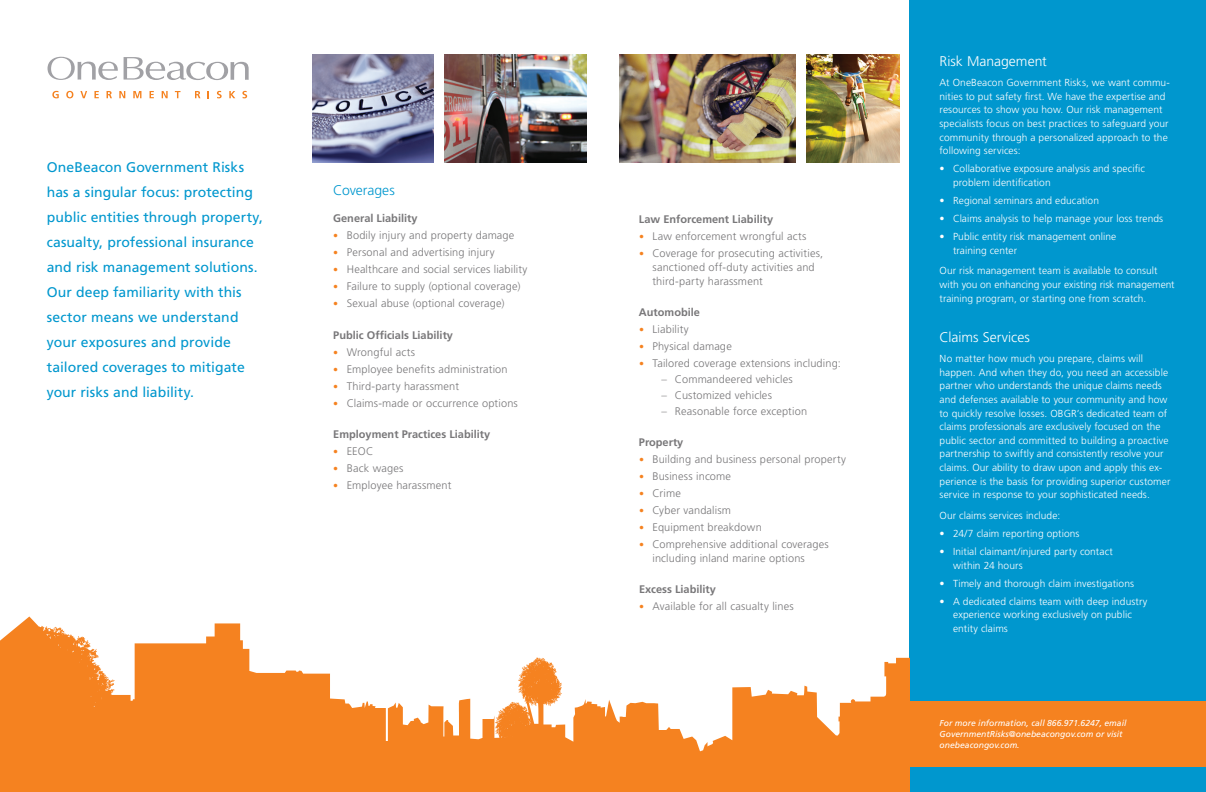
<style>
.page{position:relative;width:1206px;height:792px;background:#fff}
.page>*{position:absolute;margin:0;border:0;box-sizing:border-box;transform-origin:0 0}
.t1{font:14px/25px "Frutiger";letter-spacing:.005em;color:#0097ce}
.t2{font:300 14px "Frutiger";color:#fff}
.t3{font:300 14px "Frutiger";letter-spacing:-.005em;color:#0097ce}
.t4{font:300 11px/14px "Frutiger";letter-spacing:.015em;color:#787779}
.t5{font:700 11px "Frutiger";color:#787779}
.t6{font:300 10.2px/13.6px "Frutiger";letter-spacing:.005em;color:#fff}
.t7{font:italic 8.6px/11px "Frutiger";color:#fff}
.s1{font-size:10px;color:#f58220}
.s2{color:#8d8b8d}
</style>
<div class="page">
<div style="left:909px;top:0;width:297px;height:792px;background:#0097ce"></div>
<img style="left:444px;top:55px;width:143px;height:108px">
<img style="left:312px;top:55px;width:121px;height:108px">
<img style="left:806px;top:55px;width:94px;height:108px">
<img style="left:619px;top:55px;width:176px;height:108px">
<svg style="left:0;top:616px;width:910px;height:176px;fill:#f58220"></svg>
<div style="left:909px;top:701px;width:297px;height:66px;background:#f58220"></div>
<svg style="left:48px;top:57px;width:70px;height:23px"></svg>
<svg style="left:124px;top:57px;width:125px;height:23px"></svg>
<svg style="left:52px;top:91px;width:7px;height:7px"></svg>
<svg style="left:66px;top:91px;width:7px;height:7px"></svg>
<svg style="left:80px;top:91px;width:7px;height:7px"></svg>
<svg style="left:94px;top:91px;width:5px;height:7px"></svg>
<svg style="left:107px;top:91px;width:5px;height:7px"></svg>
<svg style="left:119px;top:91px;width:6px;height:7px"></svg>
<svg style="left:133px;top:91px;width:8px;height:7px"></svg>
<svg style="left:150px;top:91px;width:4px;height:7px"></svg>
<svg style="left:162px;top:91px;width:6px;height:7px"></svg>
<svg style="left:175px;top:91px;width:6px;height:7px"></svg>
<svg style="left:195px;top:91px;width:5px;height:7px"></svg>
<svg style="left:217px;top:91px;width:5px;height:7px"></svg>
<svg style="left:229px;top:91px;width:6px;height:7px"></svg>
<svg style="left:242px;top:91px;width:5px;height:7px"></svg>
<p class="t1" style="left:47px;top:155px;width:218px">OneBeacon Government Risks has a singular focus: protecting public entities through property, casualty, professional insurance and risk management solutions.<br>Our deep familiarity with this sector means we understand your exposures and provide tailored coverages to mitigate your risks and liability.</p>
<h1 class="t3" style="left:333px;top:183px;width:63px">Coverages</h1>
<p class="t5" style="left:333px;top:212px;width:86px">General Liability</p>
<p class="t4" style="left:333px;top:228px;width:183px"><span class="s1">•</span> Bodily injury and property damage</p>
<p class="t4" style="left:333px;top:245px;width:163px"><span class="s1">•</span> Personal and advertising injury</p>
<p class="t4" style="left:333px;top:262px;width:196px"><span class="s1">•</span> Healthcare and social services liability</p>
<p class="t4" style="left:333px;top:279px;width:189px"><span class="s1">•</span> Failure to supply (optional coverage)</p>
<p class="t4" style="left:333px;top:296px;width:173px"><span class="s1">•</span> Sexual abuse (optional coverage)</p>
<p class="t5" style="left:333px;top:328px;width:121px">Public Officials Liability</p>
<p class="t4" style="left:333px;top:345px;width:83px"><span class="s1">•</span> Wrongful acts</p>
<p class="t4" style="left:333px;top:362px;width:176px"><span class="s1">•</span> Employee benefits administration</p>
<p class="t4" style="left:333px;top:379px;width:127px"><span class="s1">•</span> Third-party harassment</p>
<p class="t4" style="left:333px;top:396px;width:186px"><span class="s1">•</span> Claims-made or occurrence options</p>
<p class="t5" style="left:333px;top:427px;width:159px">Employment Practices Liability</p>
<p class="t4" style="left:333px;top:444px;width:42px"><span class="s1">•</span> EEOC</p>
<p class="t4" style="left:333px;top:461px;width:72px"><span class="s1">•</span> Back wages</p>
<p class="t4" style="left:333px;top:478px;width:120px"><span class="s1">•</span> Employee harassment</p>
<p class="t5" style="left:639px;top:212px;width:136px">Law Enforcement Liability</p>
<p class="t4" style="left:639px;top:229px;width:169px"><span class="s1">•</span> Law enforcement wrongful acts</p>
<p class="t4" style="left:652px;top:246px;width:172px;text-indent:-13px"><span class="s1">•</span> Coverage for prosecuting activities, sanctioned off-duty activities and third-party harassment</p>
<p class="t5" style="left:639px;top:305px;width:63px">Automobile</p>
<p class="t4" style="left:639px;top:322px;width:51px"><span class="s1">•</span> Liability</p>
<p class="t4" style="left:639px;top:339px;width:94px"><span class="s1">•</span> Physical damage</p>
<p class="t4" style="left:639px;top:356px;width:203px"><span class="s1">•</span> Tailored coverage extensions including:</p>
<p class="t4" style="left:662px;top:372px;width:133px"><span class="s2">–</span> Commandeered vehicles</p>
<p class="t4" style="left:662px;top:388px;width:112px"><span class="s2">–</span> Customized vehicles</p>
<p class="t4" style="left:662px;top:404px;width:147px"><span class="s2">–</span> Reasonable force exception</p>
<p class="t5" style="left:639px;top:436px;width:46px">Property</p>
<p class="t4" style="left:639px;top:452px;width:209px"><span class="s1">•</span> Building and business personal property</p>
<p class="t4" style="left:639px;top:469px;width:94px"><span class="s1">•</span> Business income</p>
<p class="t4" style="left:639px;top:486px;width:43px"><span class="s1">•</span> Crime</p>
<p class="t4" style="left:639px;top:503px;width:93px"><span class="s1">•</span> Cyber vandalism</p>
<p class="t4" style="left:639px;top:520px;width:124px"><span class="s1">•</span> Equipment breakdown</p>
<p class="t4" style="left:653px;top:537px;width:178px;text-indent:-14px"><span class="s1">•</span> Comprehensive additional coverages including inland marine options</p>
<p class="t5" style="left:639px;top:583px;width:79px">Excess Liability</p>
<p class="t4" style="left:639px;top:599px;width:156px"><span class="s1">•</span> Available for all casualty lines</p>
<h1 class="t2" style="left:940px;top:53px;width:109px">Risk Management</h1>
<p class="t6" style="left:940px;top:76px;width:232px">At OneBeacon Government Risks, we want commu&shy;nities to put safety first. We have the expertise and resources to show you how. Our risk management specialists focus on best practices to safeguard your community through a personalized approach to the following services:</p>
<p class="t6" style="left:953px;top:162px;width:193px;text-indent:-14px">• Collaborative exposure analysis and specific problem identification</p>
<p class="t6" style="left:940px;top:194px;width:161px">• Regional seminars and education</p>
<p class="t6" style="left:940px;top:212px;width:225px">• Claims analysis to help manage your loss trends</p>
<p class="t6" style="left:953px;top:230px;width:165px;text-indent:-14px">• Public entity risk management online training center</p>
<p class="t6" style="left:940px;top:264px;width:237px">Our risk management team is available to consult with you on enhancing your existing risk management training program, or starting one from scratch.</p>
<h1 class="t2" style="left:940px;top:329px;width:92px">Claims Services</h1>
<p class="t6" style="left:940px;top:352px;width:232px">No matter how much you prepare, claims will happen. And when they do, you need an accessible partner who understands the unique claims needs and defenses available to your community and how to quickly resolve losses. OBGR’s dedicated team of claims professionals are exclusively focused on the public sector and committed to building a proactive partnership to swiftly and consistently resolve your claims. Our ability to draw upon and apply this ex&shy;perience is the basis for providing superior customer service in response to your sophisticated needs.</p>
<p class="t6" style="left:940px;top:509px;width:122px">Our claims services include:</p>
<p class="t6" style="left:940px;top:527px;width:141px">• 24/7 claim reporting options</p>
<p class="t6" style="left:953px;top:545px;width:161px;text-indent:-14px">• Initial claimant/injured party contact within 24 hours</p>
<p class="t6" style="left:940px;top:576px;width:196px">• Timely and thorough claim investigations</p>
<p class="t6" style="left:953px;top:595px;width:196px;text-indent:-14px">• A dedicated claims team with deep industry experience working exclusively on public entity claims</p>
<p class="t7" style="left:940px;top:717px;width:188px">For more information, call 866.971.6247, email<br>GovernmentRisks@onebeacongov.com or visit onebeacongov.com.</p>
</div>
